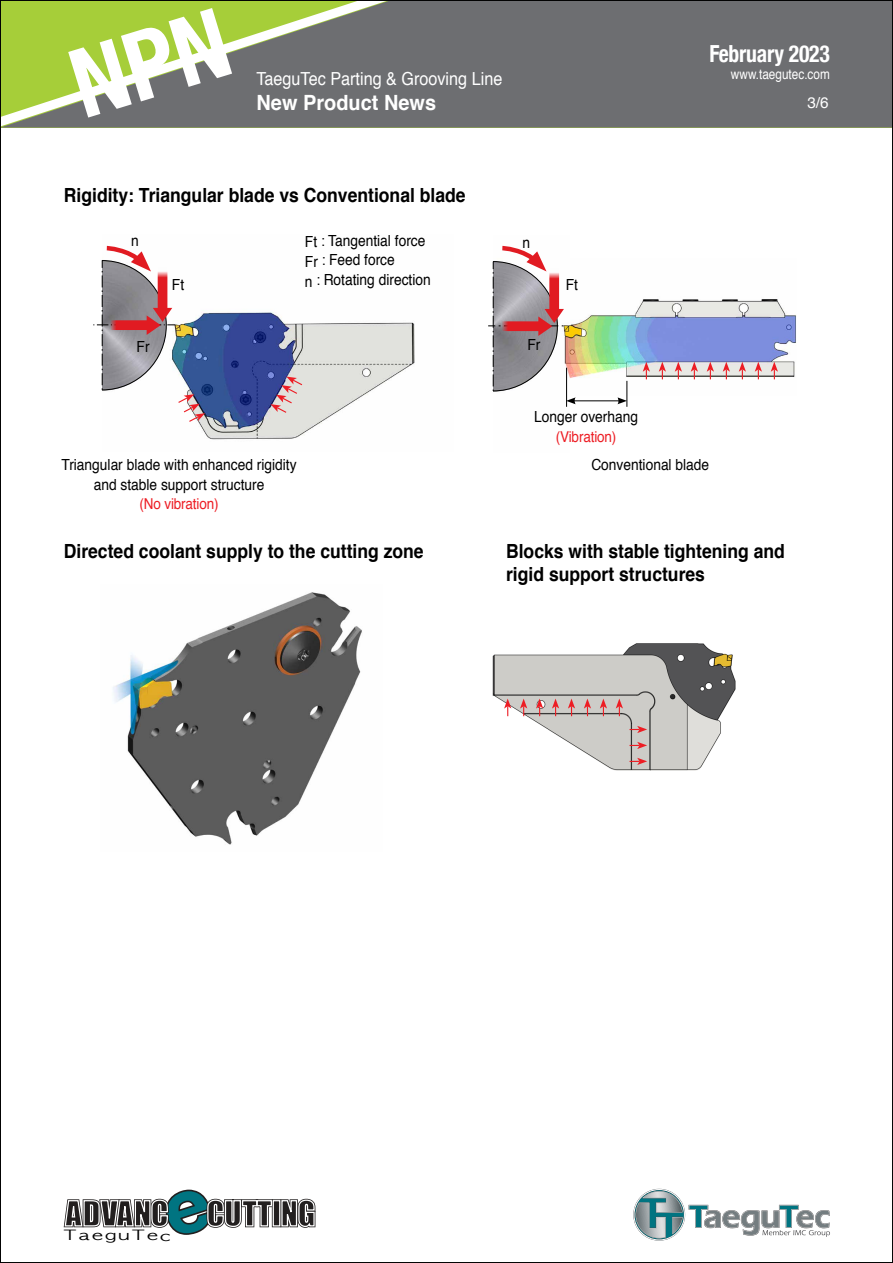
<style>
.page{position:relative;width:893px;height:1263px;background:#fff}
.page>*{position:absolute;margin:0;border:0;box-sizing:border-box;transform-origin:0 0}
.t1{font:700 condensed 23.55px "Helvetica Neue";letter-spacing:-.01em;color:#fff;scale:.92 1}
.t2{font:700 21px "Helvetica";color:#fff;scale:.95 1}
.t3{font:700 19.5px/23.4px "Helvetica";color:#000;scale:.9 1}
.t4{font:18px "Helvetica";color:#fff;scale:.9 1}
.t5{font:15.3px/19.5px "Helvetica";color:#000;text-align:center;scale:.9 1}
.t6{font:15.3px "Helvetica";color:#fff}
.t7{font:15px "Helvetica";letter-spacing:-.01em;color:#ed1d24;scale:.9 1}
.t8{font:13.8px "Helvetica";color:#fff;scale:.85 1}
.t9{font:13.35px "Helvetica World";letter-spacing:.105em;color:#000;scale:1.5 1}
.s1{font-size:15px}
</style>
<div class="page">
<div style="left:423px;top:2px;width:468px;height:126px;background:#6d6e71"></div>
<svg style="left:2px;top:2px;width:421px;height:126px;background:#869268"></svg>
<svg style="left:63px;top:1189px;width:253px;height:46px"></svg>
<svg style="left:633px;top:1188px;width:197px;height:53px"></svg>
<img style="left:492px;top:643px;width:244px;height:128px">
<svg style="left:616px;top:698px;width:7px;height:18px"></svg>
<svg style="left:584px;top:698px;width:7px;height:18px"></svg>
<svg style="left:552px;top:698px;width:7px;height:18px"></svg>
<svg style="left:520px;top:698px;width:7px;height:18px"></svg>
<svg style="left:629px;top:742px;width:18px;height:7px"></svg>
<svg style="left:600px;top:698px;width:7px;height:18px"></svg>
<svg style="left:568px;top:698px;width:7px;height:18px"></svg>
<svg style="left:536px;top:698px;width:7px;height:18px"></svg>
<svg style="left:629px;top:758px;width:18px;height:7px"></svg>
<svg style="left:504px;top:698px;width:7px;height:18px"></svg>
<svg style="left:629px;top:726px;width:18px;height:7px"></svg>
<img style="left:199px;top:312px;width:216px;height:128px">
<svg style="left:270px;top:377px;width:33px;height:37px"></svg>
<img style="left:576px;top:299px;width:220px;height:97px">
<hr style="left:566px;top:368px;width:1px;height:39px;background:#000">
<hr style="left:573px;top:400px;width:47px;height:1px;background:#000">
<svg style="left:617px;top:381px;width:10px;height:26px"></svg>
<svg style="left:755px;top:362px;width:7px;height:17px"></svg>
<svg style="left:771px;top:362px;width:7px;height:17px"></svg>
<svg style="left:723px;top:362px;width:7px;height:17px"></svg>
<svg style="left:691px;top:362px;width:7px;height:17px"></svg>
<svg style="left:659px;top:362px;width:7px;height:17px"></svg>
<svg style="left:739px;top:362px;width:7px;height:17px"></svg>
<svg style="left:707px;top:362px;width:7px;height:17px"></svg>
<svg style="left:675px;top:362px;width:7px;height:17px"></svg>
<svg style="left:643px;top:362px;width:7px;height:17px"></svg>
<img style="left:113px;top:592px;width:249px;height:253px">
<svg style="left:488px;top:245px;width:88px;height:159px"></svg>
<svg style="left:93px;top:245px;width:112px;height:178px"></svg>
<svg style="left:68px;top:7px;width:164px;height:111px;background:#99b05d"></svg>
<p class="t4" style="left:256px;top:65px;width:275px">TaeguTec Parting &amp; Grooving Line</p>
<h2 class="t2" style="left:256px;top:86px;width:191px">New Product News</h2>
<h1 class="t1" style="left:709px;top:40px;width:132px">February 2023</h1>
<p class="t8" style="left:731px;top:64px;width:118px">www.taegutec.com</p>
<p class="t6" style="left:807px;top:91px;width:23px">3/6</p>
<p class="t3" style="left:64px;top:184px;width:448px">Rigidity: Triangular blade vs Conventional blade</p>
<p class="t5" style="left:131px;top:231px;width:10px">n</p>
<p class="t5" style="left:172px;top:275px;width:15px">Ft</p>
<p class="t5" style="left:305px;top:231px;width:141px;text-align:left">Ft <span class="s1">:</span> Tangential force<br>Fr <span class="s1">:</span> Feed force<br>n <span class="s1">:</span> Rotating direction</p>
<p class="t5" style="left:522px;top:234px;width:10px">n</p>
<p class="t5" style="left:566px;top:276px;width:15px">Ft</p>
<p class="t5" style="left:137px;top:337px;width:16px">Fr</p>
<p class="t5" style="left:527px;top:336px;width:16px">Fr</p>
<p class="t5" style="left:534px;top:408px;width:117px">Longer overhang</p>
<p class="t7" style="left:556px;top:425px;width:69px">(Vibration)</p>
<p class="t5" style="left:61px;top:456px;width:263px">Triangular blade with enhanced rigidity and stable support structure</p>
<p class="t7" style="left:139px;top:492px;width:90px">(No vibration)</p>
<p class="t5" style="left:591px;top:456px;width:132px">Conventional blade</p>
<p class="t3" style="left:64px;top:539px;width:401px">Directed coolant supply to the cutting zone</p>
<p class="t3" style="left:506px;top:539px;width:311px">Blocks with stable tightening and rigid support structures</p>
<p class="t9" style="left:63px;top:1228px;width:73px">TaeguTec</p>
</div>
